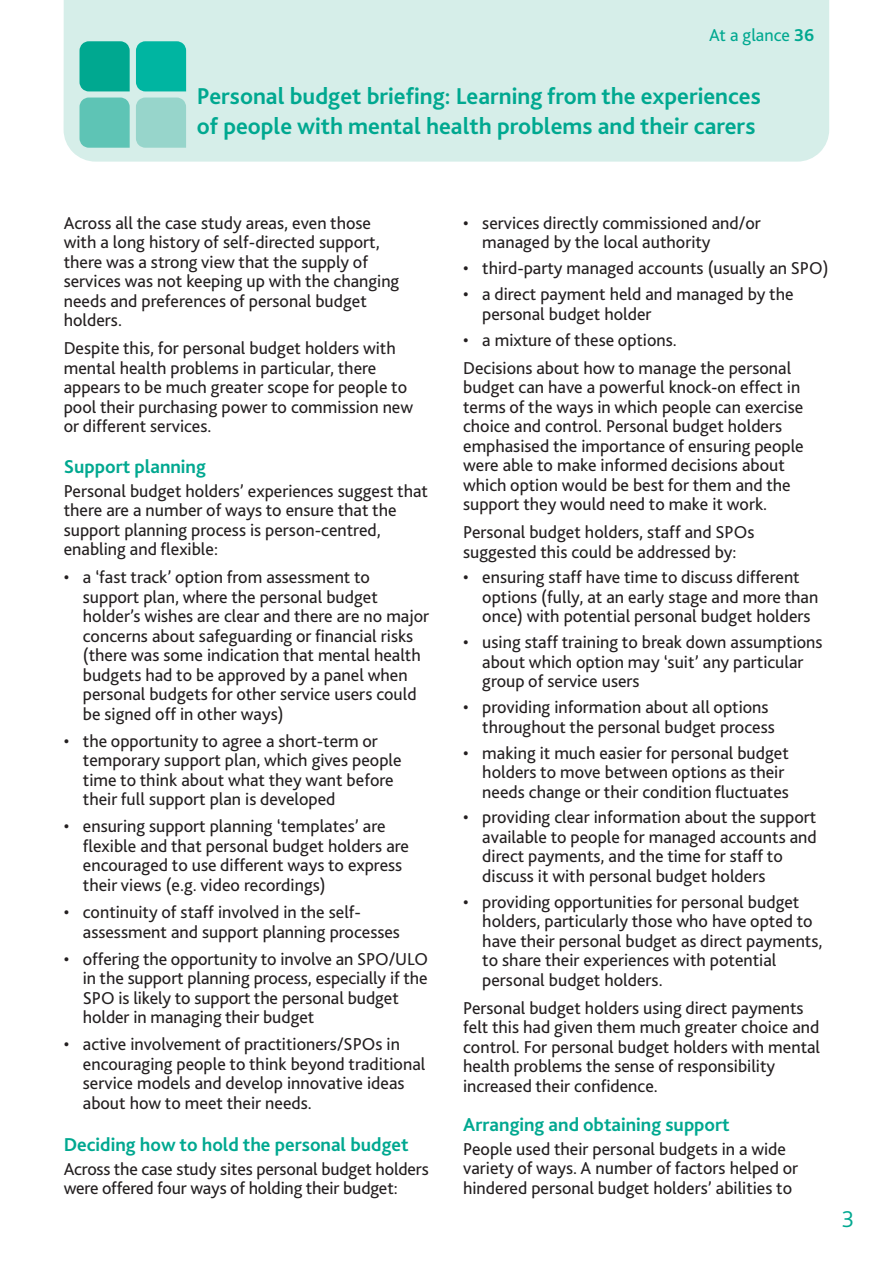
<style>
.page{position:relative;width:893px;height:1263px;background:#fff}
.page>*{position:absolute;margin:0;border:0;box-sizing:border-box;transform-origin:0 0}
.t1{font:700 24px/30px "Bliss 2";color:#00a890}
.t2{font:300 24px "Bliss 2";color:#00a890}
.t3{font:700 19.5px "Bliss 2";color:#00a890}
.t4{font:18px/19.5px "Bliss 2";color:#231f20}
.t5{font:18px "Bliss 2";color:#00a890}
.s1{font-weight:700}
</style>
<div class="page">
<div style="left:64px;top:0;width:765px;height:162px;background:#d6eee9"></div>
<div style="left:80px;top:41px;width:50px;height:50px;background:#00a890"></div>
<div style="left:136px;top:41px;width:50px;height:50px;background:#00b5a1"></div>
<div style="left:80px;top:98px;width:50px;height:50px;background:#5ec4b5"></div>
<div style="left:136px;top:98px;width:50px;height:50px;background:#97d5cb"></div>
<p class="t5" style="left:709px;top:28px;width:107px">At a glance <span class="s1">36</span></p>
<h1 class="t1" style="left:197px;top:83px;width:565px">Personal budget briefing: Learning from the experiences of people with mental health problems and their carers</h1>
<p class="t4" style="left:64px;top:215px;width:337px">Across all the case study areas, even those with a long history of self-directed support, there was a strong view that the supply of services was not keeping up with the changing needs and preferences of personal budget holders.</p>
<p class="t4" style="left:64px;top:340px;width:351px">Despite this, for personal budget holders with mental health problems in particular, there appears to be much greater scope for people to pool their purchasing power to commission new or different services.</p>
<p class="t3" style="left:64px;top:459px;width:144px">Support planning</p>
<p class="t4" style="left:64px;top:483px;width:366px">Personal budget holders’ experiences suggest that there are a number of ways to ensure that the support planning process is person-centred, enabling and flexible:</p>
<p class="t4" style="left:83px;top:569px;width:348px;text-indent:-19px">• a ‘fast track’ option from assessment to support plan, where the personal budget holder’s wishes are clear and there are no major concerns about safeguarding or financial risks (there was some indication that mental health budgets had to be approved by a panel when personal budgets for other service users could be signed off in other ways)</p>
<p class="t4" style="left:83px;top:733px;width:320px;text-indent:-19px">• the opportunity to agree a short-term or temporary support plan, which gives people time to think about what they want before their full support plan is developed</p>
<p class="t4" style="left:83px;top:818px;width:328px;text-indent:-19px">• ensuring support planning ‘templates’ are flexible and that personal budget holders are encouraged to use different ways to express their views (e.g. video recordings)</p>
<p class="t4" style="left:83px;top:904px;width:319px;text-indent:-19px">• continuity of staff involved in the self&shy;assessment and support planning processes</p>
<p class="t4" style="left:83px;top:951px;width:347px;text-indent:-19px">• offering the opportunity to involve an SPO/ULO in the support planning process, especially if the SPO is likely to support the personal budget holder in managing their budget</p>
<p class="t4" style="left:83px;top:1036px;width:344px;text-indent:-19px">• active involvement of practitioners/SPOs in encouraging people to think beyond traditional service models and develop innovative ideas about how to meet their needs.</p>
<p class="t3" style="left:64px;top:1137px;width:346px">Deciding how to hold the personal budget</p>
<p class="t4" style="left:64px;top:1161px;width:367px">Across the case study sites personal budget holders were offered four ways of holding their budget:</p>
<p class="t4" style="left:482px;top:215px;width:280px;text-indent:-19px">• services directly commissioned and/or managed by the local authority</p>
<p class="t4" style="left:463px;top:260px;width:367px">• third-party managed accounts (usually an SPO)</p>
<p class="t4" style="left:482px;top:286px;width:313px;text-indent:-19px">• a direct payment held and managed by the personal budget holder</p>
<p class="t4" style="left:463px;top:327px;width:330px;line-height:28px">• a mixture of these options.<br>Decisions about how to manage the personal</p>
<p class="t4" style="left:463px;top:379px;width:342px">budget can have a powerful knock-on effect in terms of the ways in which people can exercise choice and control. Personal budget holders emphasised the importance of ensuring people were able to make informed decisions about which option would be best for them and the support they would need to make it work.</p>
<p class="t4" style="left:463px;top:524px;width:293px">Personal budget holders, staff and SPOs suggested this could be addressed by:</p>
<p class="t4" style="left:482px;top:569px;width:337px;text-indent:-19px">• ensuring staff have time to discuss different options (fully, at an early stage and more than once) with potential personal budget holders</p>
<p class="t4" style="left:482px;top:634px;width:342px;text-indent:-19px">• using staff training to break down assumptions about which option may ‘suit’ any particular group of service users</p>
<p class="t4" style="left:482px;top:699px;width:294px;text-indent:-19px">• providing information about all options throughout the personal budget process</p>
<p class="t4" style="left:482px;top:745px;width:308px;text-indent:-19px">• making it much easier for personal budget holders to move between options as their needs change or their condition fluctuates</p>
<p class="t4" style="left:482px;top:809px;width:336px;text-indent:-19px">• providing clear information about the support available to people for managed accounts and direct payments, and the time for staff to discuss it with personal budget holders</p>
<p class="t4" style="left:482px;top:894px;width:342px;text-indent:-19px">• providing opportunities for personal budget holders, particularly those who have opted to have their personal budget as direct payments, to share their experiences with potential personal budget holders.</p>
<p class="t4" style="left:463px;top:1000px;width:359px">Personal budget holders using direct payments felt this had given them much greater choice and control. For personal budget holders with mental health problems the sense of responsibility increased their confidence.</p>
<p class="t3" style="left:463px;top:1117px;width:268px">Arranging and obtaining support</p>
<p class="t4" style="left:463px;top:1141px;width:337px">People used their personal budgets in a wide variety of ways. A number of factors helped or hindered personal budget holders’ abilities to</p>
<h1 class="t2" style="left:842px;top:1210px;width:14px">3</h1>
</div>
